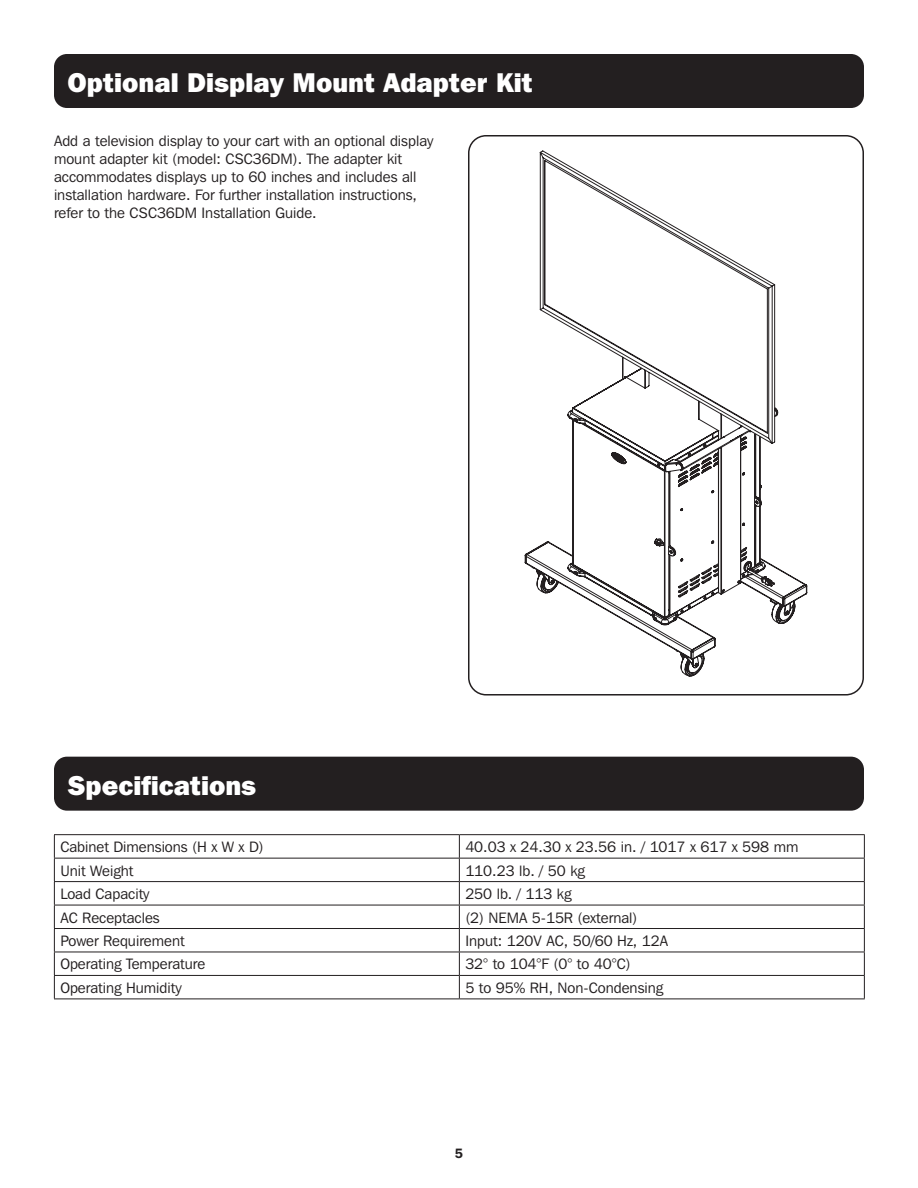
<style>
.page{position:relative;width:918px;height:1188px;background:#fff}
.page>*{position:absolute;margin:0;border:0;box-sizing:border-box;transform-origin:0 0}
.t1{font:800 27px "Franklin Gothic IT Cby BT";color:#fff}
.t2{font:15px/18px "Franklin Gothic IT Cby BT";color:#231f20}
.t3{font:600 13.5px "Franklin Gothic IT Cby BT";color:#231f20}
</style>
<div class="page">
<div style="left:54px;top:54px;width:810px;height:54px;background:#231f20;border-radius:13px"></div>
<div style="left:54px;top:757px;width:810px;height:54px;background:#231f20;border-radius:13px"></div>
<svg style="left:524px;top:150px;width:284px;height:527px"></svg>
<div style="left:468px;top:135px;width:396px;height:561px;border:2px solid #231f20;border-radius:17px"></div>
<hr style="left:54px;top:834px;width:405px;height:1px;background:#231f20">
<hr style="left:459px;top:834px;width:406px;height:1px;background:#231f20">
<hr style="left:54px;top:858px;width:405px;height:1px;background:#231f20">
<hr style="left:459px;top:858px;width:406px;height:1px;background:#231f20">
<hr style="left:54px;top:881px;width:405px;height:1px;background:#231f20">
<hr style="left:459px;top:881px;width:406px;height:1px;background:#231f20">
<hr style="left:54px;top:905px;width:405px;height:1px;background:#231f20">
<hr style="left:459px;top:905px;width:406px;height:1px;background:#231f20">
<hr style="left:54px;top:928px;width:405px;height:1px;background:#231f20">
<hr style="left:459px;top:928px;width:406px;height:1px;background:#231f20">
<hr style="left:54px;top:952px;width:405px;height:1px;background:#231f20">
<hr style="left:459px;top:952px;width:406px;height:1px;background:#231f20">
<hr style="left:54px;top:975px;width:405px;height:1px;background:#231f20">
<svg style="left:54px;top:835px;width:1px;height:164px"></svg>
<hr style="left:459px;top:975px;width:406px;height:1px;background:#231f20">
<svg style="left:459px;top:835px;width:1px;height:164px"></svg>
<svg style="left:864px;top:835px;width:1px;height:164px"></svg>
<hr style="left:54px;top:999px;width:405px;height:1px;background:#231f20">
<hr style="left:459px;top:999px;width:406px;height:1px;background:#231f20">
<p class="t1" style="left:68px;top:65px;width:467px">Optional Display Mount Adapter Kit</p>
<p class="t2" style="left:54px;top:132px;width:381px">Add a television display to your cart with an optional display mount adapter kit (model: CSC36DM). The adapter kit accommodates displays up to 60 inches and includes all installation hardware. For further installation instructions, refer to the CSC36DM Installation Guide.</p>
<p class="t1" style="left:68px;top:768px;width:190px">Specifications</p>
<p class="t2" style="left:60px;top:838px;width:205px">Cabinet Dimensions (H x W x D)</p>
<p class="t2" style="left:465px;top:838px;width:335px">40.03 x 24.30 x 23.56 in. / 1017 x 617 x 598 mm</p>
<p class="t2" style="left:60px;top:861px;width:74px">Unit Weight</p>
<p class="t2" style="left:465px;top:861px;width:121px">110.23 lb. / 50 kg</p>
<p class="t2" style="left:60px;top:885px;width:91px">Load Capacity</p>
<p class="t2" style="left:465px;top:885px;width:107px">250 lb. / 113 kg</p>
<p class="t2" style="left:60px;top:908px;width:101px">AC Receptacles</p>
<p class="t2" style="left:465px;top:908px;width:174px">(2) NEMA 5-15R (external)</p>
<p class="t2" style="left:60px;top:932px;width:126px">Power Requirement</p>
<p class="t2" style="left:465px;top:932px;width:204px">Input: 120V AC, 50/60 Hz, 12A</p>
<p class="t2" style="left:60px;top:955px;width:146px">Operating Temperature</p>
<p class="t2" style="left:465px;top:955px;width:167px">32° to 104°F (0° to 40°C)</p>
<p class="t2" style="left:60px;top:978px;width:123px">Operating Humidity</p>
<p class="t2" style="left:465px;top:978px;width:199px">5 to 95% RH, Non-Condensing</p>
<p class="t3" style="left:455px;top:1145px;width:10px">5</p>
</div>
